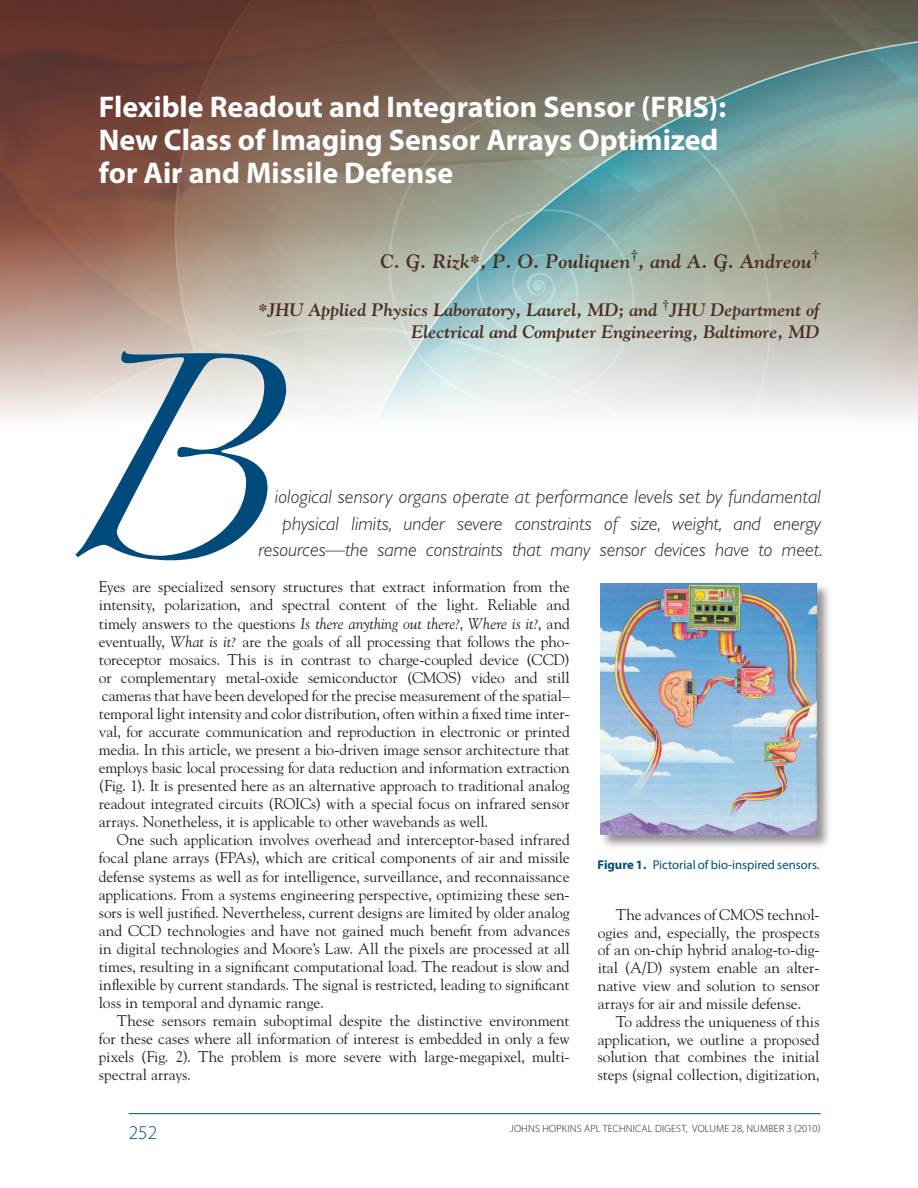
<style>
.page{position:relative;width:918px;height:1188px;background:#fff}
.page>*{position:absolute;margin:0;border:0;box-sizing:border-box;transform-origin:0 0}
.Abstract{font:182.1px "Zapfino";color:#004b7c}
.t1{font:700 30px/33px "Myriad Pro";color:#fff}
.Abstract-2{font:italic 300 19.5px/26.7px "Gill Sans";color:#231f20;text-align:right}
.Authors{font:italic 700 19.5px "Hopkins Goudy";letter-spacing:.01em;color:#492f20}
.t2{font:300 19.5px "Myriad Pro";color:#004b7c}
.Affiliations{font:italic 700 18px/21.6px "Hopkins Goudy";color:#492f20;text-align:right}
.Body_Copy{font:15.45px/18px "Hopkins Goudy";color:#231f20;text-align:justify}
.Body_Copy_no_indent{font:15.45px/18px "Hopkins Goudy";letter-spacing:-.01em;color:#231f20;text-align:justify}
.Figure_Caption{font:12.75px "Myriad Pro";color:#004b7c}
.t3{font:300 10.5px "Myriad Pro";letter-spacing:.02em;color:#231f20}
.s1{font-style:normal}
.s2{font-style:italic}
.s3{font-weight:700}
</style>
<div class="page">
<hr style="left:129px;top:1113px;width:692px;height:1px;background:#004b7c">
<img style="left:0;top:0;width:918px;height:418px">
<div style="left:600px;top:582px;width:232px;height:268px;background:#231f20;opacity:.5"></div>
<img style="left:600px;top:583px;width:216px;height:252px">
<p class="t1" style="left:99px;top:90px;width:629px">Flexible Readout and Integration Sensor (FRIS):<br>New Class of Imaging Sensor Arrays Optimized for Air and Missile Defense</p>
<p class="Authors" style="left:381px;top:249px;width:440px">C. G. Rizk<span class="s1">*</span>, P. O. Pouliquen<sup>†</sup>, and A. G. Andreou<sup>†</sup></p>
<p class="Affiliations" style="left:259px;top:299px;width:562px"><span class="s1">*</span>JHU Applied Physics Laboratory, Laurel, MD; and <sup>†</sup>JHU Department of<br>Electrical and Computer Engineering, Baltimore, MD</p>
<p class="Abstract" style="left:45px;top:386px;width:223px">B</p>
<p class="Abstract-2" style="left:259px;top:483px;width:565px">iological sensory organs operate at performance levels set by fundamental physical limits, under severe constraints of size, weight, and energy resources—the same constraints that many sensor devices have to meet.</p>
<p class="Body_Copy_no_indent" style="left:99px;top:578px;width:472px">Eyes are specialized sensory structures that extract information from the intensity, polarization, and spectral content of the light. Reliable and timely answers to the questions <span class="s2">Is there anything out there?</span>, <span class="s2">Where is it?</span>, and eventually, <span class="s2">What is it?</span> are the goals of all processing that follows the pho&shy;toreceptor mosaics. This is in contrast to charge-coupled device (CCD) or complementary metal-oxide semiconductor (CMOS) video and still cameras that have been developed for the precise measurement of the spatial– temporal light intensity and color distribution, often within a fixed time inter&shy;val, for accurate communication and reproduction in electronic or printed media. In this article, we present a bio-driven image sensor architecture that employs basic local processing for data reduction and information extraction (Fig. 1). It is presented here as an alternative approach to traditional analog readout integrated circuits (ROICs) with a special focus on infrared sensor arrays. Nonetheless, it is applicable to other wavebands as well.</p>
<p class="Body_Copy" style="left:99px;top:831px;width:472px;text-indent:18px">One such application involves overhead and interceptor-based infrared focal plane arrays (FPAs), which are critical components of air and missile defense systems as well as for intelligence, surveillance, and reconnaissance applications. From a systems engineering perspective, optimizing these sen&shy;sors is well justified. Nevertheless, current designs are limited by older analog and CCD technologies and have not gained much benefit from advances in digital technologies and Moore’s Law. All the pixels are processed at all times, resulting in a significant computational load. The readout is slow and inflexible by current standards. The signal is restricted, leading to significant loss in temporal and dynamic range.</p>
<p class="Body_Copy" style="left:99px;top:1012px;width:472px;text-indent:18px">These sensors remain suboptimal despite the distinctive environment for these cases where all information of interest is embedded in only a few pixels (Fig. 2). The problem is more severe with large-megapixel, multi&shy;spectral arrays.</p>
<p class="Figure_Caption" style="left:598px;top:857px;width:224px"><span class="s3">Figure 1.</span> Pictorial of bio-inspired sensors.</p>
<p class="Body_Copy" style="left:598px;top:905px;width:223px;text-indent:18px">The advances of CMOS technol&shy;ogies and, especially, the prospects of an on-chip hybrid analog-to-dig&shy;ital (A/D) system enable an alter&shy;native view and solution to sensor arrays for air and missile defense.</p>
<p class="Body_Copy" style="left:598px;top:1012px;width:223px;text-indent:18px">To address the uniqueness of this application, we outline a proposed solution that combines the initial steps (signal collection, digitization,</p>
<p class="t2" style="left:129px;top:1122px;width:30px">252</p>
<p class="t3" style="left:510px;top:1123px;width:312px">JOHNS HOPKINS APL TECHNICAL DIGEST, VOLUME 28, NUMBER 3 (2010)</p>
</div>
